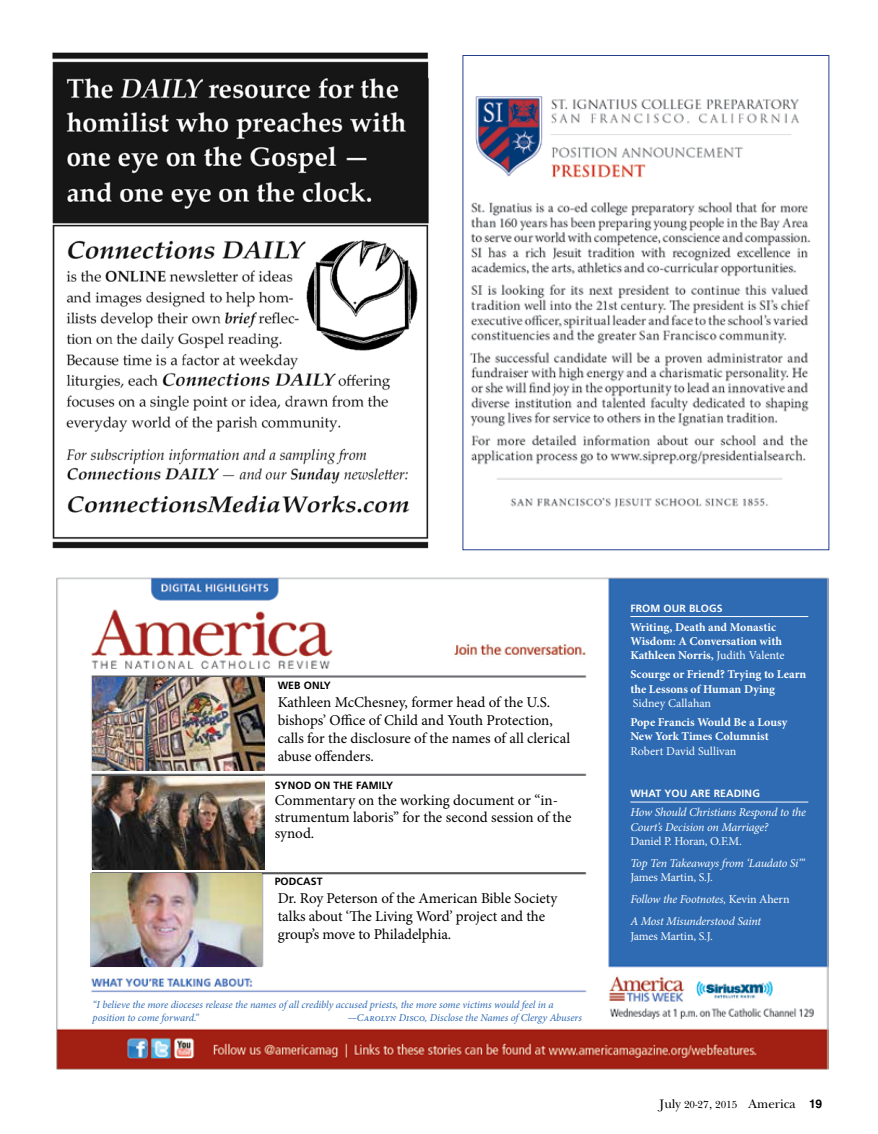
<style>
.page{position:relative;width:878px;height:1134px;background:#fff}
.page>*{position:absolute;margin:0;border:0;box-sizing:border-box;transform-origin:0 0}
.t1{font:15px/18px "Minion Pro";letter-spacing:-.005em;color:#000}
.t2{font:12.75px "New Baskerville ITC";color:#000}
.t3{font:700 12px/14.4px "Minion Pro";color:#fff}
.t4{font:italic 12px/21.9px "Minion Pro";letter-spacing:-.02em;color:#fff}
.t5{font:12px "Minion Pro";letter-spacing:-.005em;color:#fff}
.t6{font:italic 10.5px/13.5px "Minion Pro";letter-spacing:-.005em;color:#2e6ab4}
.t7{font:700 10.5px "Frutiger";letter-spacing:.01em;color:#000}
.t8{font:700 10.5px "Frutiger";letter-spacing:.01em;color:#fff}
.s1{font-weight:400}
.s2{font-style:normal}
.s3{font-size:10.5px}
.s4{font-family:"Helvetica LT Std";font-weight:700;font-size:12px}
</style>
<div class="page">
<img style="left:56px;top:577px;width:772px;height:493px">
<hr style="left:630px;top:616px;width:178px;height:1px;background:#fff">
<hr style="left:630px;top:802px;width:178px;height:1px;background:#fff">
<img style="left:52px;top:52px;width:377px;height:497px">
<img style="left:469px;top:96px;width:342px;height:412px">
<img style="left:92px;top:677px;width:172px;height:93px">
<img style="left:92px;top:777px;width:172px;height:92px">
<img style="left:91px;top:874px;width:170px;height:93px">
<p class="t7" style="left:278px;top:679px;width:55px">WEB ONLY</p>
<p class="t1" style="left:278px;top:694px;width:294px">Kathleen McChesney, former head of the U.S. bishops’ Office of Child and Youth Protection, calls for the disclosure of the names of all clerical abuse offenders.</p>
<p class="t7" style="left:275px;top:779px;width:120px">SYNOD ON THE FAMILY</p>
<p class="t1" style="left:275px;top:792px;width:298px;line-height:16.5px">Commentary on the working document or “in&shy;strumentum laboris” for the second session of the synod.</p>
<p class="t7" style="left:275px;top:876px;width:49px">PODCAST</p>
<p class="t1" style="left:278px;top:890px;width:281px">Dr. Roy Peterson of the American Bible Society talks about ‘The Living Word’ project and the group’s move to Philadelphia.</p>
<p class="t6" style="left:93px;top:997px;width:462px">“I believe the more dioceses release the names of all credibly accused priests, the more some victims would feel in a position to come forward.”</p>
<p class="t6" style="left:347px;top:1011px;width:236px">—Carolyn Disco, Disclose the Names of Clergy Abusers</p>
<p class="t8" style="left:630px;top:602px;width:94px">FROM OUR BLOGS</p>
<p class="t3" style="left:630px;top:619px;width:156px">Writing, Death and Monastic<br>Wisdom: A Conversation with<br>Kathleen Norris, <span class="s1">Judith Valente</span></p>
<p class="t3" style="left:630px;top:667px;width:177px">Scourge or Friend? Trying to Learn the Lessons of Human Dying</p>
<p class="t5" style="left:633px;top:695px;width:80px">Sidney Callahan</p>
<p class="t3" style="left:630px;top:715px;width:158px">Pope Francis Would Be a Lousy<br>New York Times Columnist</p>
<p class="t5" style="left:630px;top:743px;width:108px">Robert David Sullivan</p>
<p class="t8" style="left:630px;top:788px;width:131px">WHAT YOU ARE READING</p>
<p class="t4" style="left:630px;top:805px;width:177px;line-height:14.4px">How Should Christians Respond to the<br>Court’s Decision on Marriage?</p>
<p class="t5" style="left:630px;top:833px;width:113px">Daniel P. Horan, O.F.M.</p>
<p class="t4" style="left:630px;top:852px;width:176px">Top Ten Takeaways from ‘Laudato Si’”</p>
<p class="t4" style="left:630px;top:867px;width:161px"><span class="s2">James Martin, S.J.<br></span>Follow the Footnotes, <span class="s2">Kevin Ahern<br></span>A Most Misunderstood Saint</p>
<p class="t5" style="left:630px;top:928px;width:84px">James Martin, S.J.</p>
<p class="t2" style="left:659px;top:1097px;width:164px">July <span class="s3">20-27</span>, <span class="s3">2015</span> America <span class="s4">19</span></p>
</div>
